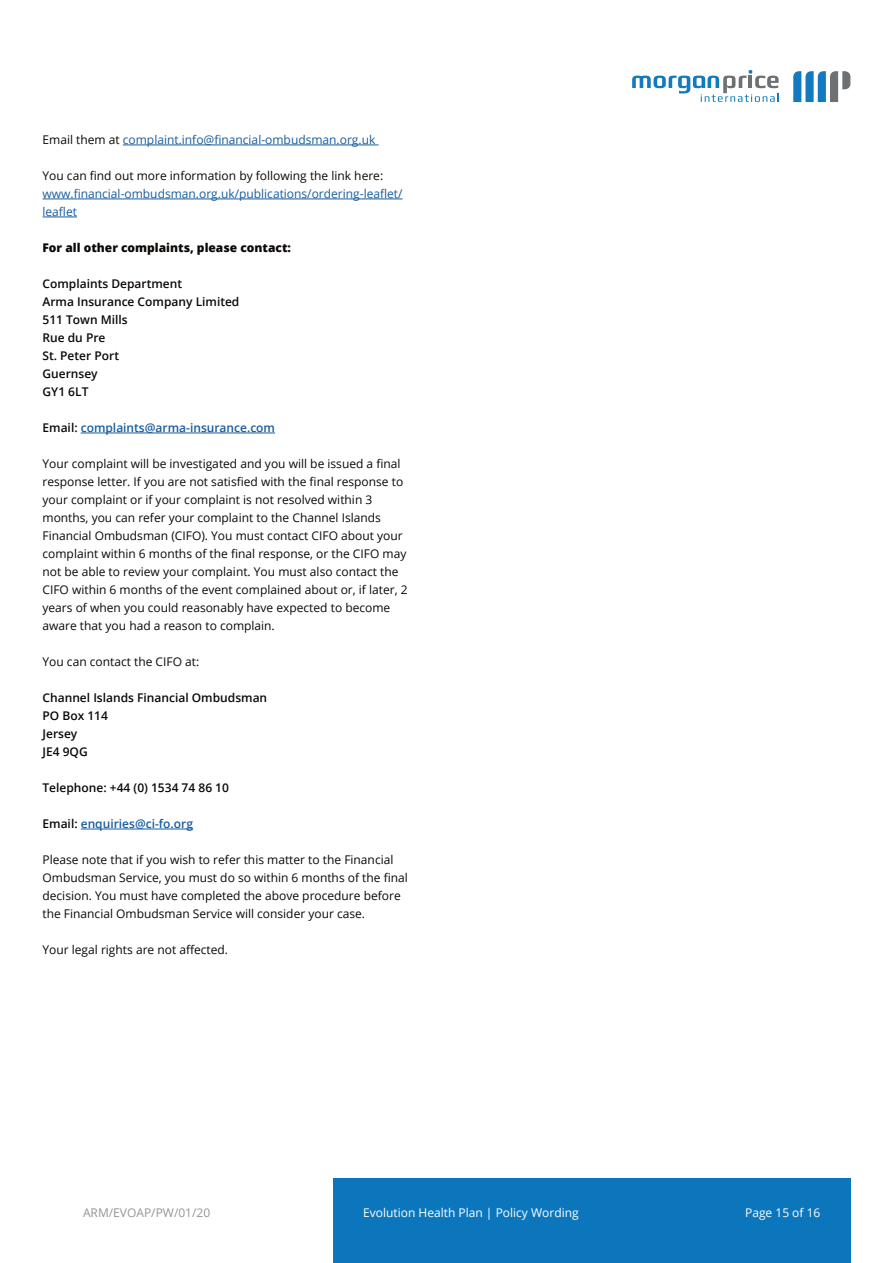
<style>
.page{position:relative;width:893px;height:1263px;background:#fff}
.page>*{position:absolute;margin:0;border:0;box-sizing:border-box;transform-origin:0 0}
.Numbers_Sect_7{font:12px "Open Sans";color:#0c0806}
.Main_text_body{font:12px "Open Sans";color:#0c0806}
.Main_text_body-2{font:12px/18px "Open Sans";color:#175d9e}
.Main_text_body-3{font:600 12px/18px "Open Sans";color:#0c0806}
.Main_text_body-4{font:600 12px "Open Sans";color:#175d9e}
.t1{font:12px "Open Sans";color:#fff}
.Main_text_body-5{font:800 12px "Open Sans";color:#0c0806}
.t2{font:12px "Open Sans";color:#939598}
.s1{color:#0c0806}
</style>
<div class="page">
<div style="left:333px;top:1178px;width:517px;height:85px;background:#0c76bd"></div>
<svg style="left:632px;top:70px;width:147px;height:32px"></svg>
<svg style="left:793px;top:71px;width:57px;height:31px"></svg>
<hr style="left:123px;top:145px;width:255px;height:1px;background:#175d9e">
<hr style="left:43px;top:199px;width:360px;height:1px;background:#175d9e">
<hr style="left:43px;top:217px;width:34px;height:1px;background:#175d9e">
<hr style="left:81px;top:433px;width:194px;height:1px;background:#175d9e">
<hr style="left:81px;top:829px;width:112px;height:1px;background:#175d9e">
<p class="Main_text_body-2" style="left:43px;top:130px;width:334px"><span class="s1">Email them at</span> complaint.info@financial-ombudsman.org.uk</p>
<p class="Main_text_body-2" style="left:43px;top:166px;width:362px"><span class="s1">You can find out more information by following the link here: </span>www.financial-ombudsman.org.uk/publications/ordering-leaflet/ leaflet</p>
<p class="Main_text_body-5" style="left:43px;top:239px;width:250px">For all other complaints, please contact:</p>
<p class="Main_text_body-3" style="left:43px;top:274px;width:198px">Complaints Department<br>Arma Insurance Company Limited<br>511 Town Mills<br>Rue du Pre<br>St. Peter Port<br>Guernsey<br>GY1 6LT</p>
<p class="Main_text_body-4" style="left:43px;top:419px;width:234px"><span class="s1">Email:</span> complaints@arma-insurance.com</p>
<p class="Numbers_Sect_7" style="left:43px;top:455px;width:360px">Your complaint will be investigated and you will be issued a final</p>
<p class="Numbers_Sect_7" style="left:43px;top:473px;width:362px">response letter. If you are not satisfied with the final response to</p>
<p class="Numbers_Sect_7" style="left:43px;top:491px;width:331px">your complaint or if your complaint is not resolved within 3</p>
<p class="Numbers_Sect_7" style="left:43px;top:509px;width:340px">months, you can refer your complaint to the Channel Islands</p>
<p class="Numbers_Sect_7" style="left:43px;top:527px;width:362px">Financial Ombudsman (CIFO). You must contact CIFO about your</p>
<p class="Numbers_Sect_7" style="left:43px;top:545px;width:365px">complaint within 6 months of the final response, or the CIFO may</p>
<p class="Numbers_Sect_7" style="left:43px;top:563px;width:357px">not be able to review your complaint. You must also contact the</p>
<p class="Numbers_Sect_7" style="left:43px;top:581px;width:367px">CIFO within 6 months of the event complained about or, if later, 2</p>
<p class="Numbers_Sect_7" style="left:43px;top:599px;width:349px">years of when you could reasonably have expected to become</p>
<p class="Numbers_Sect_7" style="left:43px;top:617px;width:234px">aware that you had a reason to complain.</p>
<p class="Main_text_body" style="left:43px;top:653px;width:158px">You can contact the CIFO at:</p>
<p class="Main_text_body-3" style="left:43px;top:688px;width:226px">Channel Islands Financial Ombudsman<br>PO Box 114<br>Jersey<br>JE4 9QG</p>
<p class="Main_text_body-3" style="left:43px;top:778px;width:188px">Telephone: +44 (0) 1534 74 86 10</p>
<p class="Main_text_body-4" style="left:43px;top:815px;width:152px"><span class="s1">Email:</span> enquiries@ci-fo.org</p>
<p class="Main_text_body" style="left:43px;top:851px;width:352px">Please note that if you wish to refer this matter to the Financial</p>
<p class="Main_text_body" style="left:43px;top:869px;width:367px">Ombudsman Service, you must do so within 6 months of the final</p>
<p class="Main_text_body" style="left:43px;top:887px;width:360px">decision. You must have completed the above procedure before</p>
<p class="Main_text_body" style="left:43px;top:905px;width:324px">the Financial Ombudsman Service will consider your case.</p>
<p class="Main_text_body" style="left:43px;top:941px;width:187px">Your legal rights are not affected.</p>
<p class="t2" style="left:83px;top:1204px;width:129px">ARM/EVOAP/PW/01/20</p>
<p class="t1" style="left:363px;top:1204px;width:217px">Evolution Health Plan | Policy Wording</p>
<p class="t1" style="left:745px;top:1204px;width:77px">Page 15 of 16</p>
</div>
